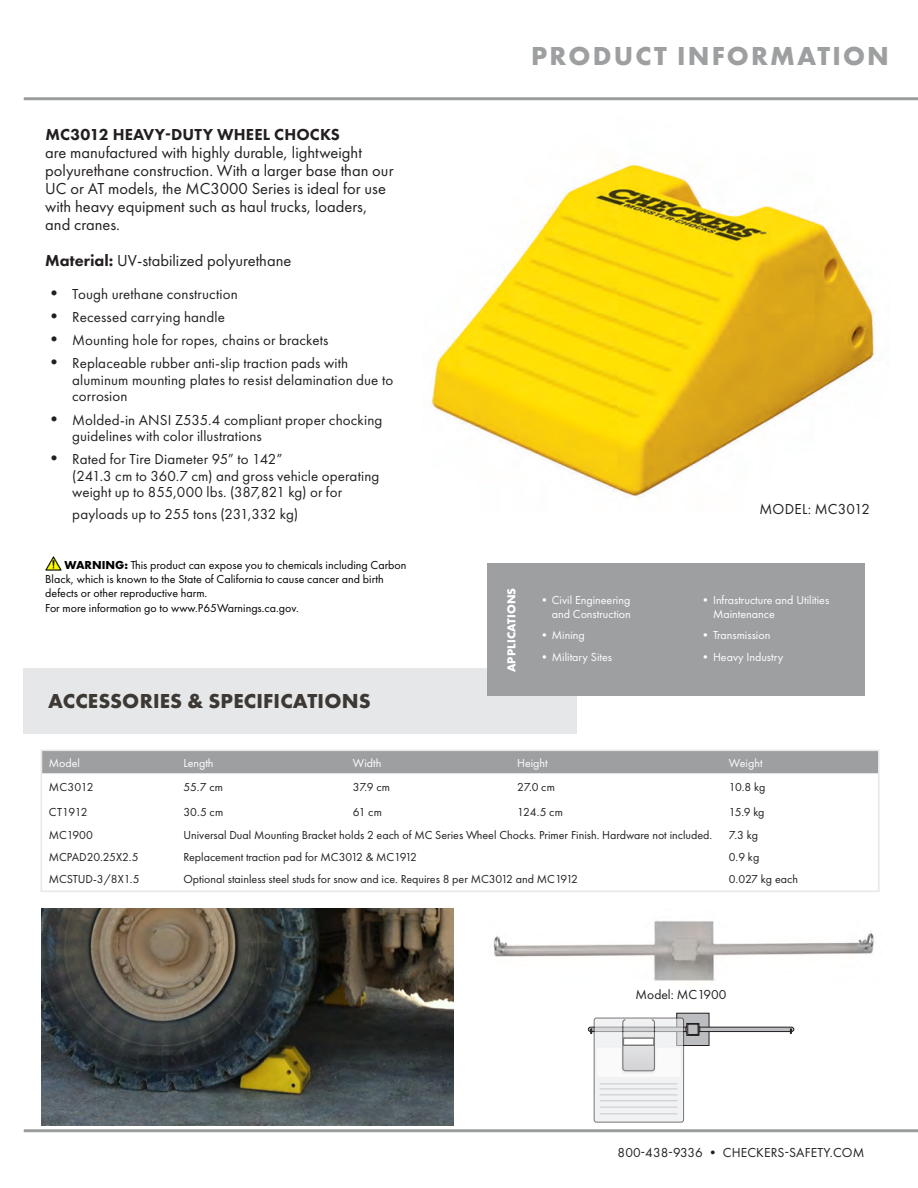
<style>
.page{position:relative;width:918px;height:1188px;background:#fff}
.page>*{position:absolute;margin:0;border:0;box-sizing:border-box;transform-origin:0 0}
.t1{font:700 27px "Futura New";letter-spacing:.08em;color:#9d9fa1}
.t2{font:700 21px "Futura New";letter-spacing:.01em;color:#3c3833}
.Paragraph_Style_2{font:16.5px/18px "Futura New";color:#231f20}
.t3{font:15px/16.5px "Futura New";letter-spacing:.005em;color:#231f20}
.t4{font:13.5px "Futura New";letter-spacing:.01em;color:#231f20}
.t5{font:12px "Futura New";color:#231f20}
.t6{font:12px/14.4px "Futura New";color:#000}
.t7{font:12px/14.4px "Futura New";color:#fff;text-align:right}
.t8{font:700 12px "Futura New";letter-spacing:.01em;color:#fff}
.s1{font-weight:800}
.s2{font-size:18px}
.s3{font-weight:700}
</style>
<div class="page">
<img style="left:429px;top:165px;width:446px;height:333px">
<div style="left:44px;top:753px;width:833px;height:20px;background:#9d9fa1"></div>
<div style="left:41px;top:750px;width:839px;height:142px;border:2px solid #e6e7e9"></div>
<img style="left:42px;top:908px;width:411px;height:217px">
<img style="left:45px;top:557px;width:17px;height:14px">
<hr style="left:24px;top:97px;width:894px;height:3px;background:#9a9d9e">
<hr style="left:24px;top:1129px;width:894px;height:3px;background:#9a9d9e">
<div style="left:24px;top:668px;width:553px;height:65px;background:#e6e7e9"></div>
<div style="left:487px;top:564px;width:378px;height:132px;background:#9d9fa1"></div>
<img style="left:493px;top:921px;width:382px;height:60px">
<div style="left:677px;top:1013px;width:32px;height:33px;background:#bcbdc0"></div>
<div style="left:676px;top:1013px;width:33px;height:33px;border:1px solid #231f20"></div>
<svg style="left:594px;top:1018px;width:90px;height:104px;fill:#f1f2f3"></svg>
<div style="left:594px;top:1018px;width:90px;height:105px;border:1px solid #231f20;border-radius:2px"></div>
<hr style="left:600px;top:1083px;width:78px;height:1px;background:#b2b3b7">
<hr style="left:600px;top:1088px;width:78px;height:2px;background:#b2b3b7">
<hr style="left:600px;top:1094px;width:78px;height:1px;background:#b2b3b7">
<hr style="left:600px;top:1100px;width:78px;height:1px;background:#b2b3b7">
<hr style="left:600px;top:1107px;width:78px;height:1px;background:#b2b3b7">
<hr style="left:600px;top:1113px;width:78px;height:1px;background:#b2b3b7">
<svg style="left:587px;top:1020px;width:208px;height:57px"></svg>
<div style="left:622px;top:1019px;width:33px;height:52px;border:1px solid #231f20;border-radius:3px"></div>
<div style="left:623px;top:1038px;width:31px;height:7px;background:#fff"></div>
<p class="Paragraph_Style_2" style="left:45px;top:125px;width:350px"><span class="s1">MC3012 HEAVY-DUTY WHEEL CHOCKS<br></span>are manufactured with highly durable, lightweight polyurethane construction. With a larger base than our UC or AT models, the MC3000 Series is ideal for use with heavy equipment such as haul trucks, loaders, and cranes.</p>
<p class="Paragraph_Style_2" style="left:45px;top:251px;width:248px"><span class="s1">Material:</span> UV-stabilized polyurethane</p>
<p class="t3" style="left:45px;top:285px;width:194px"><span class="s2">•</span> Tough urethane construction</p>
<p class="t3" style="left:45px;top:309px;width:181px"><span class="s2">•</span> Recessed carrying handle</p>
<p class="t3" style="left:45px;top:332px;width:285px"><span class="s2">•</span> Mounting hole for ropes, chains or brackets</p>
<p class="t3" style="left:72px;top:355px;width:322px;text-indent:-27px"><span class="s2">•</span> Replaceable rubber anti-slip traction pads with aluminum mounting plates to resist delamination due to corrosion</p>
<p class="t3" style="left:72px;top:411px;width:312px;text-indent:-27px"><span class="s2">•</span> Molded-in ANSI Z535.4 compliant proper chocking guidelines with color illustrations</p>
<p class="t3" style="left:72px;top:451px;width:309px;text-indent:-27px"><span class="s2">•</span> Rated for Tire Diameter 95” to 142”<br>(241.3 cm to 360.7 cm) and gross vehicle operating weight up to 855,000 lbs. (387,821 kg) or for</p>
<p class="t3" style="left:72px;top:506px;width:227px">payloads up to 255 tons (231,332 kg)</p>
<p class="t6" style="left:45px;top:557px;width:363px;text-indent:19px"><span class="s3">WARNING:</span> This product can expose you to chemicals including Carbon<br>Black, which is known to the State of California to cause cancer and birth defects or other reproductive harm.</p>
<p class="t6" style="left:45px;top:601px;width:255px">For more information go to www.P65Warnings.ca.gov.</p>
<p class="t2" style="left:48px;top:688px;width:324px">ACCESSORIES &amp; SPECIFICATIONS</p>
<p class="t1" style="left:531px;top:38px;width:359px">PRODUCT INFORMATION</p>
<p class="t8" style="left:504px;top:672px;width:86px;rotate:-90deg">APPLICATIONS</p>
<p class="t7" style="left:538px;top:593px;width:94px">•Civil Engineering and Construction</p>
<p class="t7" style="left:538px;top:628px;width:48px">•Mining</p>
<p class="t7" style="left:538px;top:649px;width:75px">•Military Sites</p>
<p class="t3" style="left:759px;top:500px;width:112px">MODEL: MC3012</p>
<p class="t7" style="left:713px;top:593px;width:118px;text-align:left;text-indent:-14px">•Infrastructure and Utilities<br>Maintenance</p>
<p class="t7" style="left:700px;top:628px;width:72px">•Transmission</p>
<p class="t7" style="left:700px;top:649px;width:85px">•Heavy Industry</p>
<p class="t7" style="left:49px;top:755px;width:33px">Model</p>
<p class="t7" style="left:183px;top:755px;width:32px">Length</p>
<p class="t7" style="left:353px;top:755px;width:30px">Width</p>
<p class="t7" style="left:517px;top:755px;width:32px">Height</p>
<p class="t7" style="left:729px;top:755px;width:35px">Weight</p>
<p class="t5" style="left:49px;top:780px;width:46px">MC3012</p>
<p class="t5" style="left:183px;top:780px;width:41px">55.7 cm</p>
<p class="t5" style="left:353px;top:780px;width:39px">37.9 cm</p>
<p class="t5" style="left:517px;top:780px;width:39px">27.0 cm</p>
<p class="t5" style="left:729px;top:780px;width:38px">10.8 kg</p>
<p class="t5" style="left:49px;top:805px;width:40px">CT1912</p>
<p class="t5" style="left:183px;top:805px;width:41px">30.5 cm</p>
<p class="t5" style="left:353px;top:805px;width:31px">61 cm</p>
<p class="t5" style="left:517px;top:805px;width:47px">124.5 cm</p>
<p class="t5" style="left:729px;top:805px;width:37px">15.9 kg</p>
<p class="t5" style="left:49px;top:827px;width:46px">MC1900</p>
<p class="t5" style="left:183px;top:827px;width:530px">Universal Dual Mounting Bracket holds 2 each of MC Series Wheel Chocks. Primer Finish. Hardware not included.</p>
<p class="t5" style="left:729px;top:827px;width:31px">7.3 kg</p>
<p class="t5" style="left:49px;top:850px;width:91px">MCPAD20.25X2.5</p>
<p class="t5" style="left:183px;top:850px;width:235px">Replacement traction pad for MC3012 &amp; MC1912</p>
<p class="t5" style="left:729px;top:850px;width:32px">0.9 kg</p>
<p class="t5" style="left:49px;top:872px;width:92px">MCSTUD-3/8X1.5</p>
<p class="t5" style="left:183px;top:872px;width:396px">Optional stainless steel studs for snow and ice. Requires 8 per MC3012 and MC1912</p>
<p class="t5" style="left:729px;top:872px;width:71px">0.027 kg each</p>
<p class="t4" style="left:636px;top:987px;width:92px">Model: MC1900</p>
<p class="t4" style="left:618px;top:1144px;width:248px">800-438-9336 • CHECKERS-SAFETY.COM</p>
</div>
